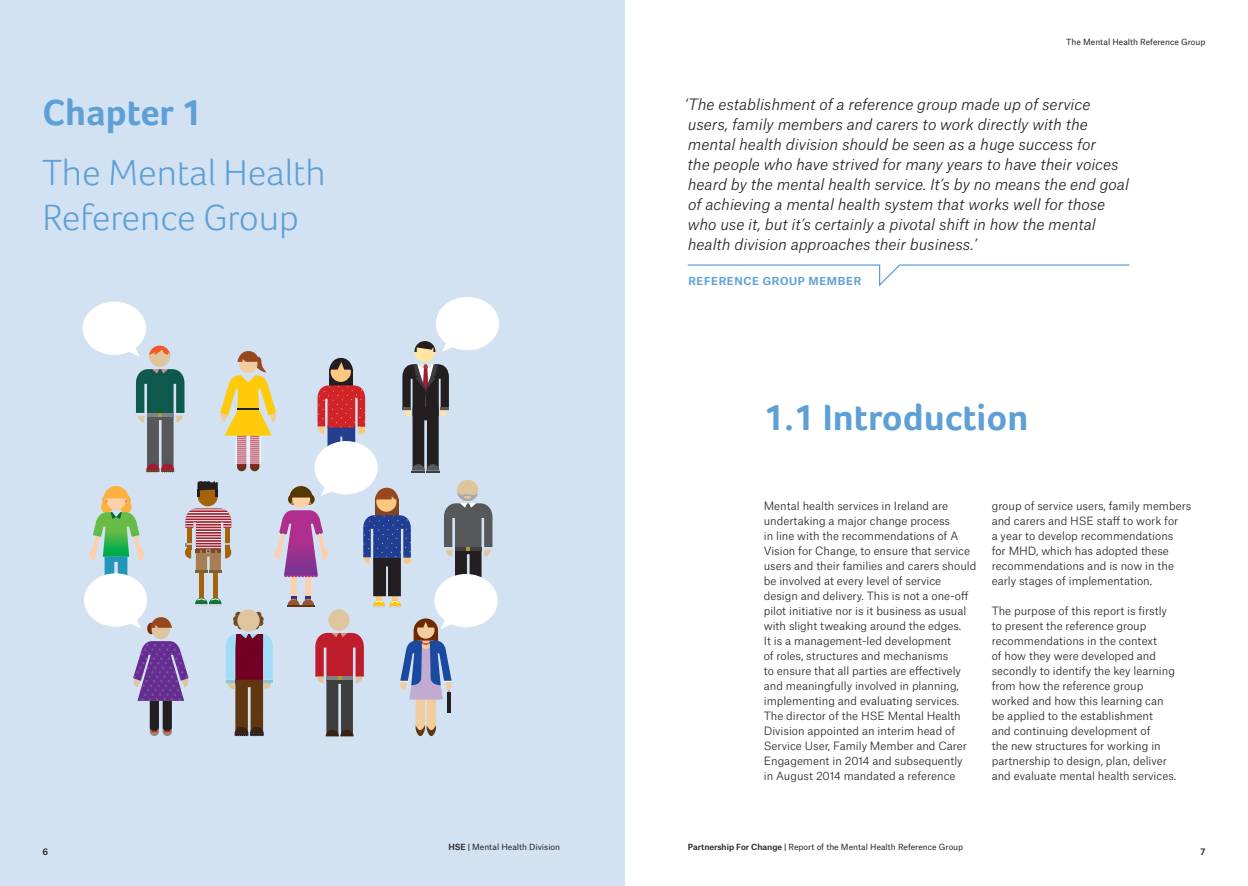
<style>
.page{position:relative;width:1248px;height:886px;background:#fff}
.page>*{position:absolute;margin:0;border:0;box-sizing:border-box;transform-origin:0 0}
.HEADING_30pt{font:300 37.5px/45px "Foco";color:#5ea0d6}
.HEADING_30pt-2{font:700 37.5px "Foco";color:#5ea0d6}
.QUOTE_12pt{font:italic 300 15px/20px "Atlas Grotesk";color:#231f20}
.t1{font:500 12.5px "Atlas Grotesk";color:#5ea0d6}
.BODY_8_75pt{font:300 11px/15px "Atlas Grotesk";color:#231f20}
.t2{font:500 8.75px "Atlas Grotesk";color:#231f20}
.t3{font:8.12px "Atlas Grotesk";color:#231f20}
.s1{font-weight:500}
</style>
<div class="page">
<div style="left:0;top:0;width:624px;height:886px;background:#d3e2f3"></div>
<svg style="left:687px;top:264px;width:443px;height:23px"></svg>
<svg style="left:83px;top:297px;width:416px;height:439px"></svg>
<p class="HEADING_30pt-2" style="left:43px;top:90px;width:161px">Chapter 1</p>
<p class="HEADING_30pt" style="left:43px;top:150px;width:285px">The Mental Health<br>Reference Group</p>
<p class="t3" style="left:1066px;top:35px;width:141px">The Mental Health Reference Group</p>
<p class="QUOTE_12pt" style="left:684px;top:93px;width:446px">‘The establishment of a reference group made up of service users, family members and carers to work directly with the mental health division should be seen as a huge success for<br>the people who have strived for many years to have their voices heard by the mental health service. It’s by no means the end goal of achieving a mental health system that works well for those who use it, but it’s certainly a pivotal shift in how the mental health division approaches their business.’</p>
<p class="t1" style="left:688px;top:270px;width:175px">reference group member</p>
<p class="HEADING_30pt-2" style="left:763px;top:395px;width:266px">1.1 Introduction</p>
<p class="BODY_8_75pt" style="left:763px;top:497px;width:214px">Mental health services in Ireland are undertaking a major change process<br>in line with the recommendations of A Vision for Change, to ensure that service users and their families and carers should be involved at every level of service design and delivery. This is not a one-off pilot initiative nor is it business as usual with slight tweaking around the edges.<br>It is a management-led development<br>of roles, structures and mechanisms<br>to ensure that all parties are effectively and meaningfully involved in planning, implementing and evaluating services.<br>The director of the HSE Mental Health Division appointed an interim head of Service User, Family Member and Carer Engagement in 2014 and subsequently<br>in August 2014 mandated a reference</p>
<p class="BODY_8_75pt" style="left:991px;top:497px;width:201px">group of service users, family members and carers and HSE staff to work for<br>a year to develop recommendations<br>for MHD, which has adopted these recommendations and is now in the early stages of implementation.</p>
<p class="BODY_8_75pt" style="left:991px;top:602px;width:186px">The purpose of this report is firstly to present the reference group recommendations in the context<br>of how they were developed and secondly to identify the key learning from how the reference group worked and how this learning can be applied to the establishment<br>and continuing development of<br>the new structures for working in partnership to design, plan, deliver and evaluate mental health services.</p>
<p class="t3" style="left:687px;top:840px;width:277px"><span class="s1">Partnership For Change |</span> Report of the Mental Health Reference Group</p>
<p class="t3" style="left:448px;top:840px;width:113px"><span class="s1">HSE |</span> Mental Health Division</p>
<p class="t2" style="left:43px;top:845px;width:7px">6</p>
<p class="t2" style="left:1200px;top:845px;width:6px">7</p>
</div>
